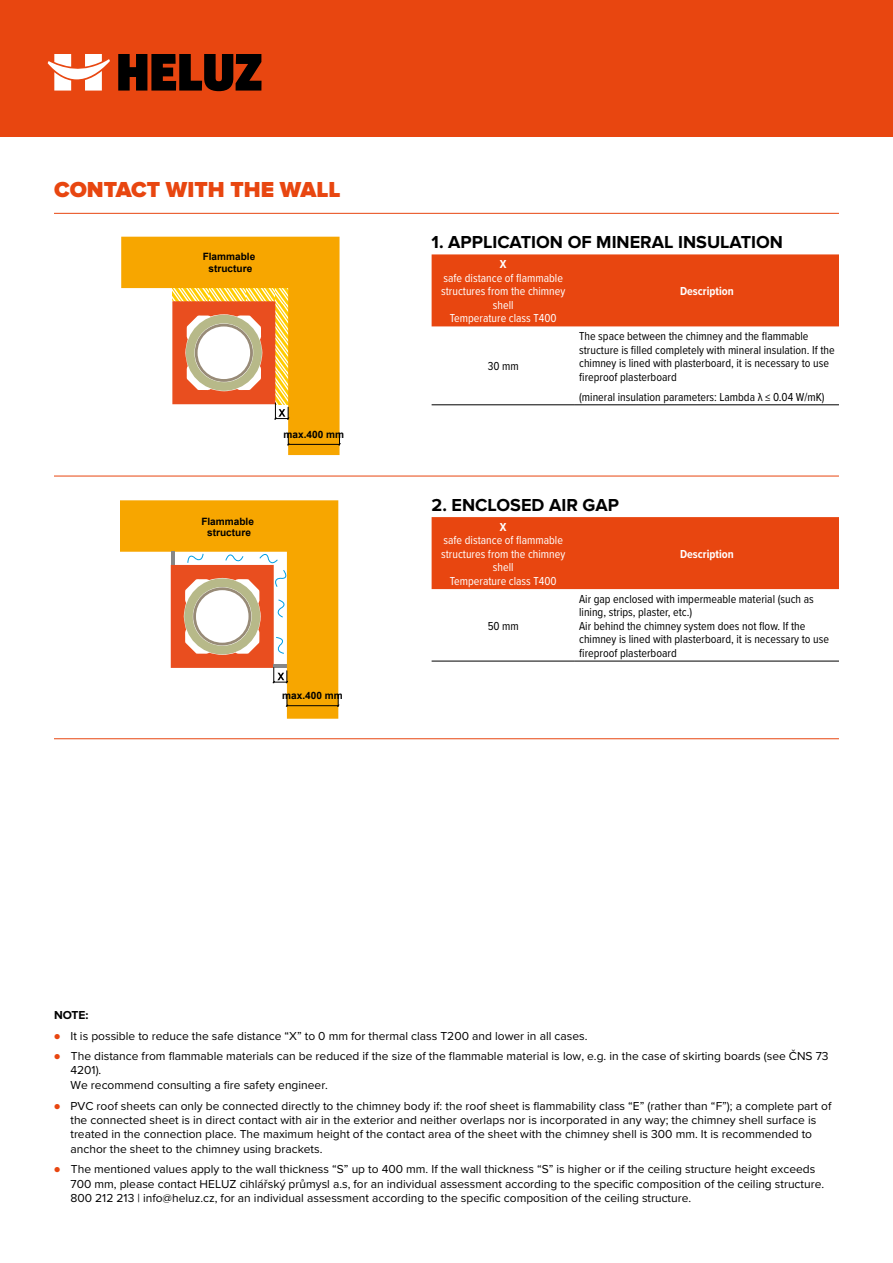
<style>
.page{position:relative;width:893px;height:1263px;background:#fff}
.page>*{position:absolute;margin:0;border:0;box-sizing:border-box;transform-origin:0 0}
.t1{font:900 22.5px "Proxima Nova";color:#e84610}
.t2{font:700 18px "Proxima Nova";color:#000}
.t3{font:12px/14.2px "Proxima Nova";color:#000}
.t4{font:12px/13.5px "Proxima Nova Cond";color:#000}
.t5{font:12px/13.5px "Proxima Nova Cond";color:#fff;text-align:center}
.t6{font:700 12px "Proxima Nova Cond";color:#fff}
.t7{font:700 12px "Proxima Nova";color:#000}
.t8{font:700 10.05px/11.7px "Arial";color:#000;text-align:center}
.s1{font-family:"More Pro";color:#e84610}
</style>
<div class="page">
<div style="left:0;top:0;width:893px;height:137px;background:#e84610"></div>
<svg style="left:48px;top:54px;width:62px;height:37px"></svg>
<svg style="left:118px;top:54px;width:143px;height:37px"></svg>
<hr style="left:54px;top:213px;width:785px;height:1px;background:#e84610">
<hr style="left:54px;top:476px;width:785px;height:1px;background:#e84610">
<hr style="left:54px;top:738px;width:785px;height:1px;background:#e84610">
<div style="left:432px;top:254px;width:407px;height:72px;background:#e84610"></div>
<hr style="left:432px;top:404px;width:143px;height:1px;background:#000">
<hr style="left:575px;top:404px;width:264px;height:1px;background:#000">
<div style="left:432px;top:517px;width:407px;height:72px;background:#e84610"></div>
<hr style="left:432px;top:661px;width:143px;height:1px;background:#000">
<hr style="left:575px;top:661px;width:264px;height:1px;background:#000">
<svg style="left:121px;top:237px;width:219px;height:218px;fill:#f7a600"></svg>
<svg style="left:172px;top:301px;width:117px;height:118px"></svg>
<hr style="left:288px;top:444px;width:51px;height:1px;background:#000">
<svg style="left:287px;top:433px;width:2px;height:12px"></svg>
<svg style="left:339px;top:433px;width:1px;height:12px"></svg>
<svg style="left:120px;top:500px;width:218px;height:219px;fill:#f7a600"></svg>
<svg style="left:171px;top:551px;width:118px;height:132px"></svg>
<hr style="left:287px;top:705px;width:51px;height:1px;background:#000">
<svg style="left:286px;top:694px;width:2px;height:12px"></svg>
<svg style="left:337px;top:694px;width:2px;height:12px"></svg>
<h1 class="t1" style="left:54px;top:177px;width:288px">CONTACT WITH THE WALL</h1>
<p class="t8" style="left:203px;top:251px;width:54px">Flammable structure</p>
<p class="t8" style="left:284px;top:428px;width:62px">max.400 mm</p>
<p class="t8" style="left:201px;top:516px;width:54px">Flammable structure</p>
<p class="t8" style="left:282px;top:690px;width:62px">max.400 mm</p>
<h2 class="t2" style="left:432px;top:232px;width:353px">1. APPLICATION OF MINERAL INSULATION</h2>
<p class="t6" style="left:500px;top:255px;width:8px">X</p>
<p class="t5" style="left:441px;top:270px;width:126px">safe distance of flammable structures from the chimney shell<br>Temperature class T400</p>
<p class="t6" style="left:680px;top:282px;width:55px">Description</p>
<p class="t4" style="left:488px;top:359px;width:33px">30 mm</p>
<p class="t4" style="left:579px;top:329px;width:257px">The space between the chimney and the flammable structure is filled completely with mineral insulation. If the chimney is lined with plasterboard, it is necessary to use fireproof plasterboard</p>
<p class="t4" style="left:579px;top:389px;width:247px">(mineral insulation parameters: Lambda λ ≤ 0.04 W/mK)</p>
<h2 class="t2" style="left:432px;top:495px;width:189px">2. ENCLOSED AIR GAP</h2>
<p class="t6" style="left:500px;top:518px;width:8px">X</p>
<p class="t5" style="left:441px;top:533px;width:126px">safe distance of flammable structures from the chimney shell<br>Temperature class T400</p>
<p class="t6" style="left:680px;top:545px;width:55px">Description</p>
<p class="t4" style="left:488px;top:619px;width:33px">50 mm</p>
<p class="t4" style="left:579px;top:592px;width:251px">Air gap enclosed with impermeable material (such as lining, strips, plaster, etc.)<br>Air behind the chimney system does not flow. If the chimney is lined with plasterboard, it is necessary to use fireproof plasterboard</p>
<p class="t7" style="left:54px;top:1008px;width:36px">NOTE:</p>
<p class="t3" style="left:54px;top:1028px;width:535px"><span class="s1">•</span> It is possible to reduce the safe distance “X” to 0 mm for thermal class T200 and lower in all cases.</p>
<p class="t3" style="left:70px;top:1049px;width:760px;text-indent:-16px"><span class="s1">•</span> The distance from flammable materials can be reduced if the size of the flammable material is low, e.g. in the case of skirting boards (see ČNS 73<br>4201).<br>We recommend consulting a fire safety engineer.</p>
<p class="t3" style="left:70px;top:1098px;width:762px;text-indent:-16px"><span class="s1">•</span> PVC roof sheets can only be connected directly to the chimney body if: the roof sheet is flammability class “E” (rather than “F”); a complete part of the connected sheet is in direct contact with air in the exterior and neither overlaps nor is incorporated in any way; the chimney shell surface is treated in the connection place. The maximum height of the contact area of the sheet with the chimney shell is 300 mm. It is recommended to anchor the sheet to the chimney using brackets.</p>
<p class="t3" style="left:70px;top:1162px;width:755px;text-indent:-16px"><span class="s1">•</span> The mentioned values apply to the wall thickness “S” up to 400 mm. If the wall thickness “S” is higher or if the ceiling structure height exceeds<br>700 mm, please contact HELUZ cihlářský průmysl a.s, for an individual assessment according to the specific composition of the ceiling structure.<br>800 212 213 | info@heluz.cz, for an individual assessment according to the specific composition of the ceiling structure.</p>
</div>
